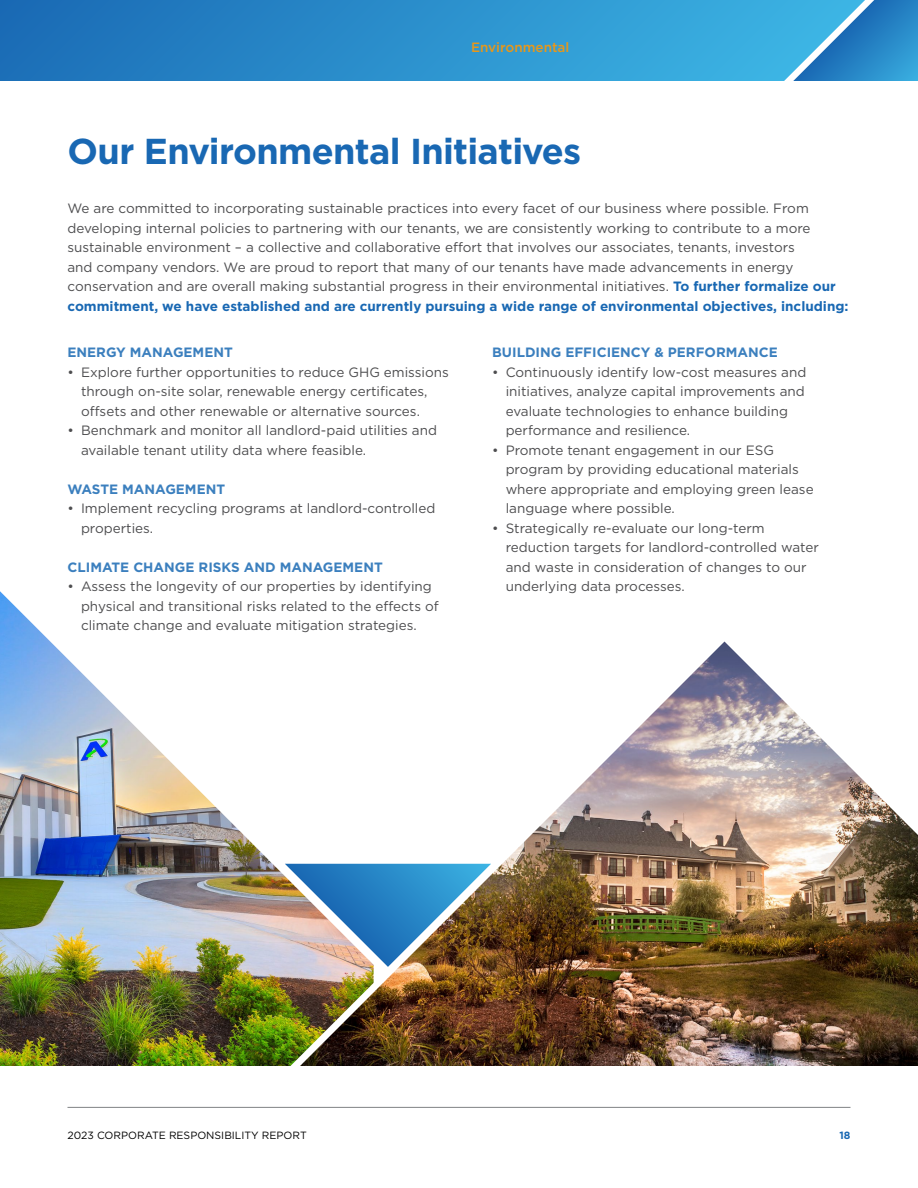
<style>
.page{position:relative;width:918px;height:1188px;background:#fff}
.page>*{position:absolute;margin:0;border:0;box-sizing:border-box;transform-origin:0 0}
.t1{font:700 36px "Gotham";letter-spacing:-.02em;color:#1968b3}
.t2{font:13.5px/19.5px "Gotham";color:#4d4d4f}
.t3{font:700 13.5px "Gotham";color:#3b7fbe}
.t4{font:500 13.5px "Gotham";color:#e89719}
.t5{font:10.5px "Gotham";color:#000}
.t6{font:700 10.5px "Gotham";color:#1968b3}
.s1{font-weight:700;color:#1968b3}
</style>
<div class="page">
<img style="left:374px;top:642px;width:544px;height:424px">
<img style="left:0;top:591px;width:374px;height:475px">
<img style="left:285px;top:864px;width:206px;height:103px">
<svg style="left:0;top:0;width:793px;height:81px;background:#2b8fcc"></svg>
<svg style="left:793px;top:0;width:125px;height:81px;background:#3a97d0"></svg>
<hr style="left:68px;top:1107px;width:783px;height:1px;background:#808285">
<p class="t4" style="left:471px;top:38px;width:100px">Environmental</p>
<h1 class="t1" style="left:68px;top:127px;width:515px">Our Environmental Initiatives</h1>
<p class="t2" style="left:68px;top:198px;width:783px">We are committed to incorporating sustainable practices into every facet of our business where possible. From developing internal policies to partnering with our tenants, we are consistently working to contribute to a more sustainable environment – a collective and collaborative effort that involves our associates, tenants, investors<br>and company vendors. We are proud to report that many of our tenants have made advancements in energy conservation and are overall making substantial progress in their environmental initiatives. <span class="s1">To further formalize our commitment, we have established and are currently pursuing a wide range of environmental objectives, including:</span></p>
<p class="t3" style="left:492px;top:343px;width:287px">BUILDING EFFICIENCY &amp; PERFORMANCE</p>
<p class="t2" style="left:506px;top:362px;width:302px;text-indent:-14px">• Continuously identify low-cost measures and initiatives, analyze capital improvements and evaluate technologies to enhance building performance and resilience.</p>
<p class="t2" style="left:506px;top:440px;width:309px;text-indent:-14px">• Promote tenant engagement in our ESG program by providing educational materials where appropriate and employing green lease language where possible.</p>
<p class="t2" style="left:506px;top:518px;width:315px;text-indent:-14px">• Strategically re-evaluate our long-term reduction targets for landlord-controlled water and waste in consideration of changes to our underlying data processes.</p>
<p class="t3" style="left:68px;top:343px;width:167px">ENERGY MANAGEMENT</p>
<p class="t2" style="left:81px;top:362px;width:369px;text-indent:-14px">• Explore further opportunities to reduce GHG emissions through on-site solar, renewable energy certificates, offsets and other renewable or alternative sources.</p>
<p class="t2" style="left:81px;top:420px;width:358px;text-indent:-14px">• Benchmark and monitor all landlord-paid utilities and available tenant utility data where feasible.</p>
<p class="t3" style="left:68px;top:480px;width:159px">WASTE MANAGEMENT</p>
<p class="t2" style="left:81px;top:498px;width:356px;text-indent:-14px">• Implement recycling programs at landlord-controlled properties.</p>
<p class="t3" style="left:68px;top:558px;width:317px">CLIMATE CHANGE RISKS AND MANAGEMENT</p>
<p class="t2" style="left:81px;top:576px;width:359px;text-indent:-14px">• Assess the longevity of our properties by identifying physical and transitional risks related to the effects of climate change and evaluate mitigation strategies.</p>
<p class="t5" style="left:68px;top:1128px;width:241px">2023 CORPORATE RESPONSIBILITY REPORT</p>
<p class="t6" style="left:839px;top:1128px;width:13px">18</p>
</div>
